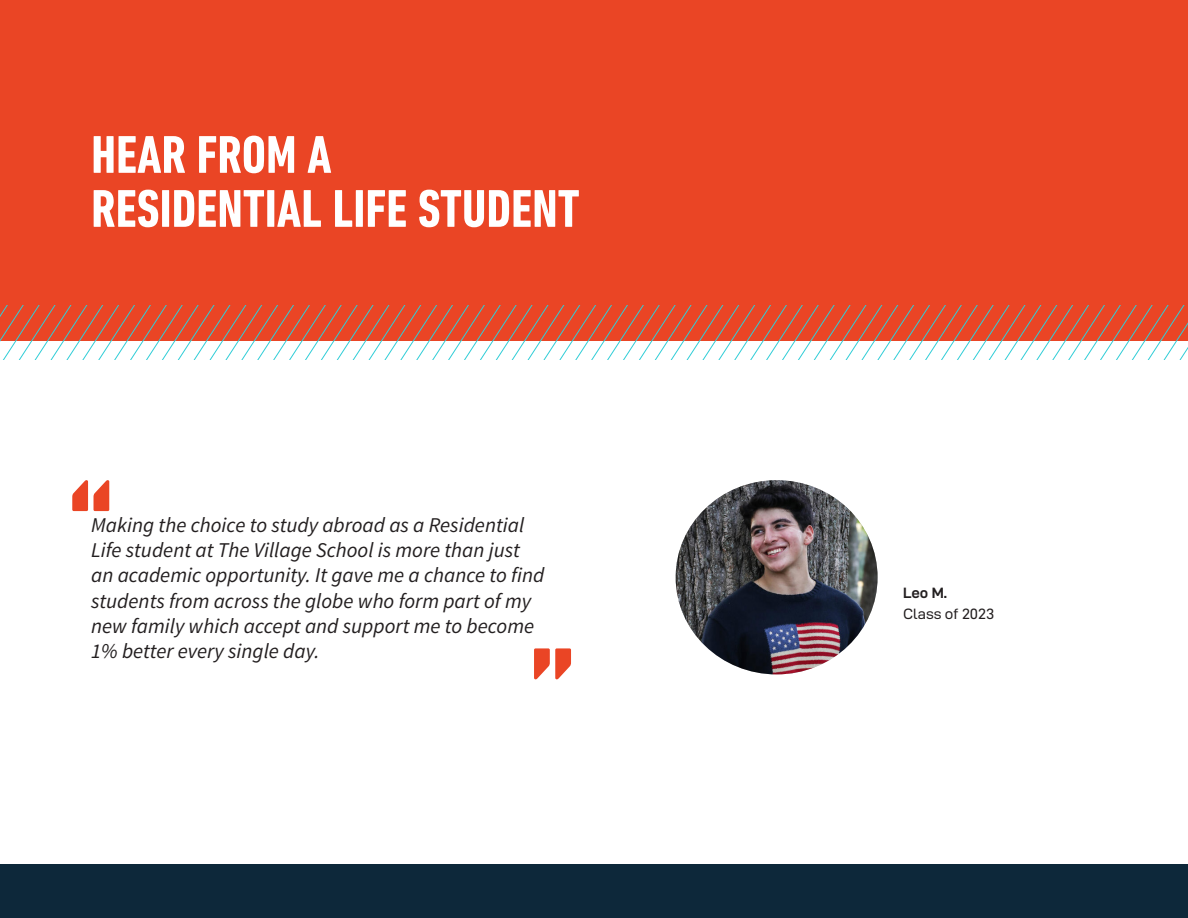
<style>
.page{position:relative;width:1188px;height:918px;background:#fff}
.page>*{position:absolute;margin:0;border:0;box-sizing:border-box;transform-origin:0 0}
.t1{font:700 condensed 54px "DIN Next LT Pro";color:#fff}
.t2{font:italic 21px/25.2px "Source Sans Variable";color:#231f20}
.t3{font:15px "D DIN Exp";color:#231f20}
.t4{font:15px "D DIN Exp Bold";color:#231f20}
</style>
<div class="page">
<div style="left:0;top:864px;width:1188px;height:54px;background:#0d283a"></div>
<div style="left:0;top:0;width:1188px;height:341px;background:#ea4525"></div>
<svg style="left:72px;top:480px;width:37px;height:31px"></svg>
<svg style="left:534px;top:648px;width:37px;height:31px"></svg>
<img style="left:676px;top:480px;width:202px;height:194px">
<svg style="left:0;top:306px;width:1188px;height:53px"></svg>
<p class="t1" style="left:91px;top:124px;width:242px">HEAR FROM A</p>
<p class="t1" style="left:91px;top:178px;width:490px">RESIDENTIAL LIFE STUDENT</p>
<p class="t2" style="left:91px;top:513px;width:455px">Making the choice to study abroad as a Residential Life student at The Village School is more than just an academic opportunity. It gave me a chance to find students from across the globe who form part of my new family which accept and support me to become 1% better every single day.</p>
<p class="t4" style="left:903px;top:585px;width:46px">Leo M.</p>
<p class="t3" style="left:903px;top:605px;width:93px">Class of 2023</p>
</div>
